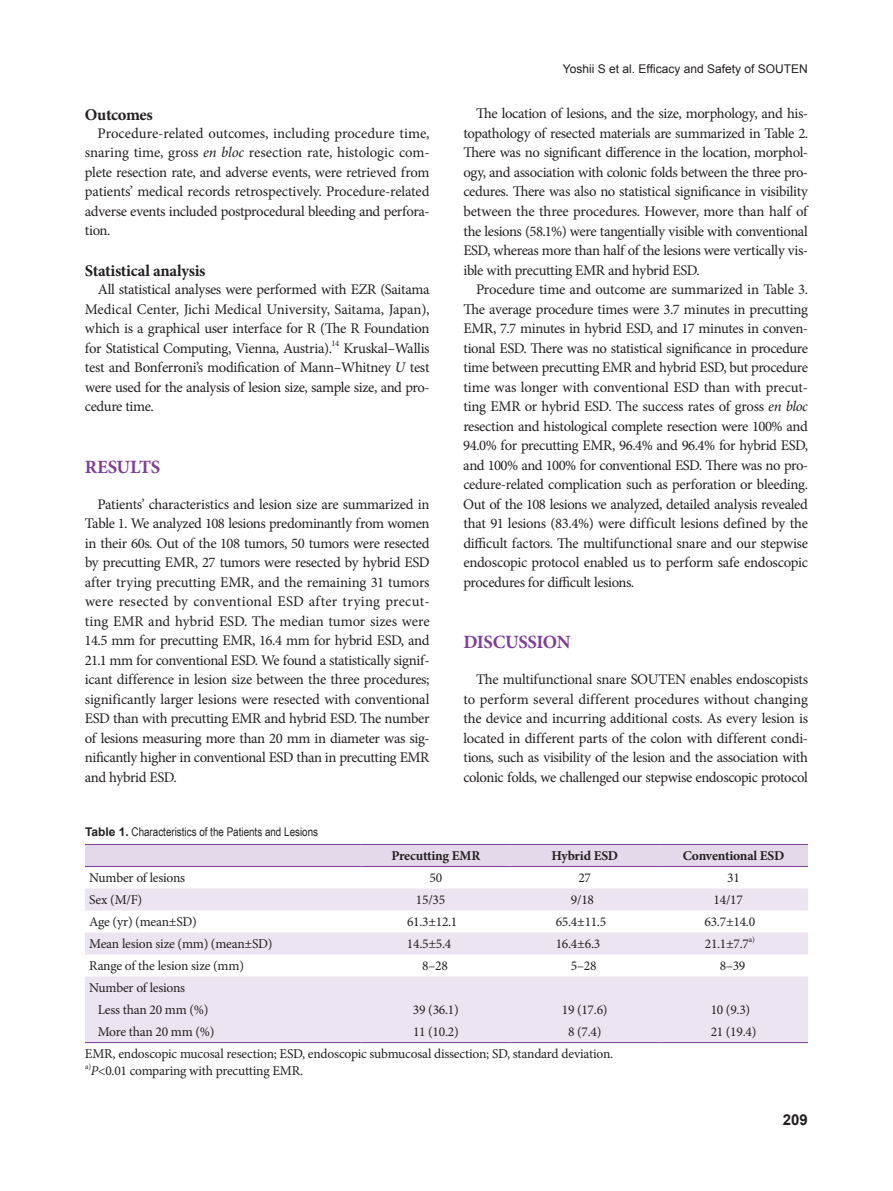
<style>
.page{position:relative;width:893px;height:1191px;background:#fff}
.page>*{position:absolute;margin:0;border:0;box-sizing:border-box;transform-origin:0 0}
.t1{font:700 18.75px "Minion Pro";color:#7e3e98}
.t2{font:700 16.5px "Minion Pro";letter-spacing:-.02em;color:#231f20}
.t3{font:700 15px "Arial";color:#231f20}
.t4{font:14.7px/19.5px "Minion Pro";letter-spacing:-.025em;color:#231f20;text-align:justify}
.t5{font:13.5px/22px "Minion Pro";letter-spacing:-.02em;color:#231f20}
.t6{font:700 13.5px "Minion Pro";letter-spacing:-.015em;color:#231f20}
.t7{font:12px "Arial Narrow";color:#231f20}
.t8{font:12px "Arial";color:#231f20}
.t9{font:8.55px "Minion Pro";color:#231f20}
.t10{font:7.8px "Minion Pro";color:#231f20}
.s1{font-style:italic}
.s2{font-family:"Arial";font-weight:700}
</style>
<div class="page">
<div style="left:85px;top:845px;width:723px;height:21px;background:#e3d9eb"></div>
<svg style="left:85px;top:888px;width:723px;height:154px;fill:#ece5f1"></svg>
<hr style="left:85px;top:844px;width:276px;height:1px;background:#7e3e98">
<hr style="left:361px;top:844px;width:149px;height:1px;background:#7e3e98">
<hr style="left:510px;top:844px;width:149px;height:1px;background:#7e3e98">
<hr style="left:659px;top:844px;width:149px;height:1px;background:#7e3e98">
<hr style="left:85px;top:866px;width:276px;height:1px;background:#7e3e98">
<hr style="left:361px;top:866px;width:149px;height:1px;background:#7e3e98">
<hr style="left:510px;top:866px;width:149px;height:1px;background:#7e3e98">
<hr style="left:659px;top:866px;width:149px;height:1px;background:#7e3e98">
<hr style="left:85px;top:1042px;width:276px;height:1px;background:#7e3e98">
<hr style="left:361px;top:1042px;width:149px;height:1px;background:#7e3e98">
<hr style="left:510px;top:1042px;width:149px;height:1px;background:#7e3e98">
<hr style="left:659px;top:1042px;width:149px;height:1px;background:#7e3e98">
<p class="t2" style="left:85px;top:103px;width:69px">Outcomes</p>
<p class="t4" style="left:85px;top:124px;width:346px;text-indent:13px">Procedure-related outcomes, including procedure time, snaring time, gross <span class="s1">en bloc</span> resection rate, histologic com&shy;plete resection rate, and adverse events, were retrieved from patients’ medical records retrospectively. Procedure-related adverse events included postprocedural bleeding and perfora&shy;tion.</p>
<p class="t2" style="left:85px;top:259px;width:122px">Statistical analysis</p>
<p class="t4" style="left:85px;top:280px;width:346px;text-indent:13px">All statistical analyses were performed with EZR (Saitama Medical Center, Jichi Medical University, Saitama, Japan), which is a graphical user interface for R (The R Foundation for Statistical Computing, Vienna, Austria).</p>
<p class="t9" style="left:331px;top:337px;width:9px">14</p>
<p class="t4" style="left:85px;top:338px;width:346px;text-indent:258px">Kruskal–Wallis test and Bonferroni’s modification of Mann–Whitney <span class="s1">U</span> test were used for the analysis of lesion size, sample size, and pro&shy;cedure time.</p>
<p class="t1" style="left:85px;top:454px;width:66px">Results</p>
<p class="t4" style="left:85px;top:494px;width:347px;text-indent:13px">Patients’ characteristics and lesion size are summarized in Table 1. We analyzed 108 lesions predominantly from women in their 60s. Out of the 108 tumors, 50 tumors were resected by precutting EMR, 27 tumors were resected by hybrid ESD after trying precutting EMR, and the remaining 31 tumors were resected by conventional ESD after trying precut&shy;ting EMR and hybrid ESD. The median tumor sizes were 14.5 mm for precutting EMR, 16.4 mm for hybrid ESD, and 21.1 mm for conventional ESD. We found a statistically signif&shy;icant difference in lesion size between the three procedures; significantly larger lesions were resected with conventional ESD than with precutting EMR and hybrid ESD. The number of lesions measuring more than 20 mm in diameter was sig&shy;nificantly higher in conventional ESD than in precutting EMR and hybrid ESD.</p>
<p class="t7" style="left:85px;top:823px;width:235px"><span class="s2">Table 1.</span> Characteristics of the Patients and Lesions</p>
<p class="t8" style="left:563px;top:61px;width:247px">Yoshii S et al. Efficacy and Safety of SOUTEN</p>
<p class="t4" style="left:463px;top:104px;width:346px;text-indent:13px">The location of lesions, and the size, morphology, and his&shy;topathology of resected materials are summarized in Table 2.<br>There was no significant difference in the location, morphol&shy;ogy, and association with colonic folds between the three pro&shy;cedures. There was also no statistical significance in visibility between the three procedures. However, more than half of the lesions (58.1%) were tangentially visible with conventional ESD, whereas more than half of the lesions were vertically vis&shy;ible with precutting EMR and hybrid ESD.</p>
<p class="t4" style="left:463px;top:280px;width:346px;text-indent:13px">Procedure time and outcome are summarized in Table 3.<br>The average procedure times were 3.7 minutes in precutting EMR, 7.7 minutes in hybrid ESD, and 17 minutes in conven&shy;tional ESD. There was no statistical significance in procedure time between precutting EMR and hybrid ESD, but procedure time was longer with conventional ESD than with precut&shy;ting EMR or hybrid ESD. The success rates of gross <span class="s1">en bloc </span>resection and histological complete resection were 100% and 94.0% for precutting EMR, 96.4% and 96.4% for hybrid ESD, and 100% and 100% for conventional ESD. There was no pro&shy;cedure-related complication such as perforation or bleeding.<br>Out of the 108 lesions we analyzed, detailed analysis revealed that 91 lesions (83.4%) were difficult lesions defined by the difficult factors. The multifunctional snare and our stepwise endoscopic protocol enabled us to perform safe endoscopic procedures for difficult lesions.</p>
<p class="t1" style="left:463px;top:629px;width:12px">Discussion</p>
<p class="t4" style="left:463px;top:670px;width:346px;text-indent:13px">The multifunctional snare SOUTEN enables endoscopists to perform several different procedures without changing the device and incurring additional costs. As every lesion is located in different parts of the colon with different condi&shy;tions, such as visibility of the lesion and the association with colonic folds, we challenged our stepwise endoscopic protocol</p>
<p class="t6" style="left:391px;top:846px;width:90px">Precutting EMR</p>
<p class="t6" style="left:551px;top:846px;width:67px">Hybrid ESD</p>
<p class="t6" style="left:683px;top:846px;width:102px">Conventional ESD</p>
<p class="t5" style="left:89px;top:866px;width:97px">Number of lesions</p>
<p class="t5" style="left:429px;top:866px;width:14px">50</p>
<p class="t5" style="left:578px;top:866px;width:14px">27</p>
<p class="t5" style="left:727px;top:866px;width:14px">31</p>
<p class="t5" style="left:89px;top:888px;width:55px">Sex (M/F)</p>
<p class="t5" style="left:416px;top:888px;width:31px">15/35</p>
<p class="t5" style="left:571px;top:888px;width:25px">9/18</p>
<p class="t5" style="left:714px;top:888px;width:31px">14/17</p>
<p class="t5" style="left:89px;top:910px;width:109px">Age (yr) (mean±SD)</p>
<p class="t5" style="left:407px;top:910px;width:52px">61.3±12.1</p>
<p class="t5" style="left:556px;top:910px;width:52px">65.4±11.5</p>
<p class="t5" style="left:704px;top:910px;width:52px">63.7±14.0</p>
<p class="t5" style="left:89px;top:932px;width:185px">Mean lesion size (mm) (mean±SD)</p>
<p class="t5" style="left:407px;top:932px;width:46px">14.5±5.4</p>
<p class="t5" style="left:556px;top:932px;width:46px">16.4±6.3</p>
<p class="t5" style="left:705px;top:932px;width:46px">21.1±7.7</p>
<p class="t10" style="left:749px;top:933px;width:8px">a)</p>
<p class="t5" style="left:89px;top:954px;width:156px">Range of the lesion size (mm)</p>
<p class="t5" style="left:422px;top:954px;width:27px">8–28</p>
<p class="t5" style="left:571px;top:954px;width:27px">5–28</p>
<p class="t5" style="left:720px;top:954px;width:27px">8–39</p>
<p class="t5" style="left:98px;top:976px;width:112px;text-indent:-8px">Number of lesions<br>Less than 20 mm (%)</p>
<p class="t5" style="left:413px;top:998px;width:47px">39 (36.1)</p>
<p class="t5" style="left:562px;top:998px;width:47px">19 (17.6)</p>
<p class="t5" style="left:711px;top:998px;width:41px">10 (9.3)</p>
<p class="t5" style="left:98px;top:1020px;width:118px">More than 20 mm (%)</p>
<p class="t5" style="left:413px;top:1020px;width:47px">11 (10.2)</p>
<p class="t5" style="left:568px;top:1020px;width:35px">8 (7.4)</p>
<p class="t5" style="left:711px;top:1020px;width:47px">21 (19.4)</p>
<p class="t5" style="left:85px;top:1043px;width:530px">EMR, endoscopic mucosal resection; ESD, endoscopic submucosal dissection; SD, standard deviation.</p>
<p class="t10" style="left:85px;top:1060px;width:8px">a)</p>
<p class="t5" style="left:91px;top:1059px;width:214px"><span class="s1">P</span>&lt;0.01 comparing with precutting EMR.</p>
<p class="t3" style="left:783px;top:1109px;width:27px">209</p>
</div>
